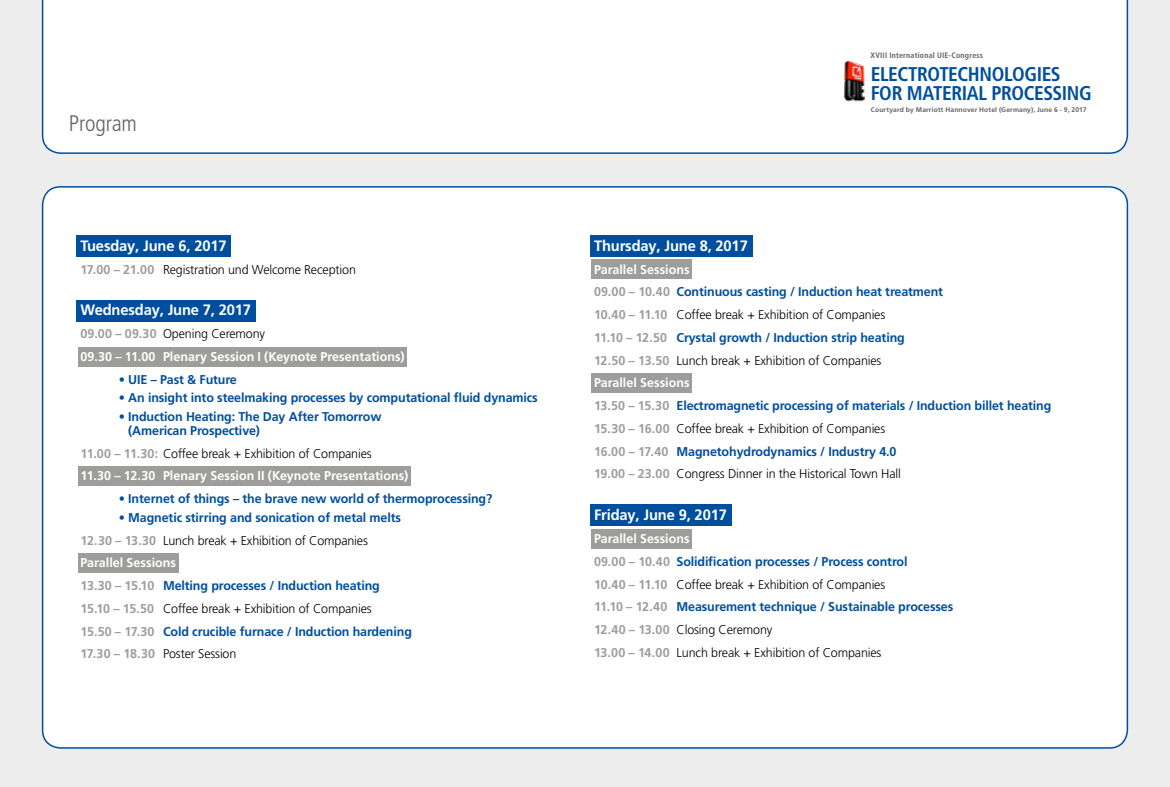
<style>
.page{position:relative;width:1170px;height:787px;background:#fff}
.page>*{position:absolute;margin:0;border:0;box-sizing:border-box;transform-origin:0 0}
.t1{font:300 condensed 22.5px "Frutiger LT Pro";letter-spacing:-.01em;color:#646363}
.t2{font:700 condensed 19.95px/18.9px "Frutiger LT Pro";letter-spacing:-.02em;color:#004f9f}
.Hinterlegung_Tag{font:700 15px "Frutiger LT Pro";letter-spacing:-.01em;color:#fff}
.t3{font:700 12.75px/14.2px "Frutiger LT Pro";letter-spacing:-.01em;color:#004f9f}
.t4{font:300 12.75px "Frutiger LT Pro";letter-spacing:-.01em;color:#000}
.Hinterlegung{font:700 12.75px "Frutiger LT Pro";color:#fff}
.t5{font:700 condensed 7.95px "Frutiger LT Pro";letter-spacing:.03em;color:#646363}
.t6{font:700 6.75px "Frutiger LT Pro";letter-spacing:.02em;color:#646363}
.s1{font-weight:700;color:#9d9d9c}
.s2{color:#9d9d9c}
</style>
<div class="page">
<div style="left:0;top:0;width:1169px;height:787px;background:#ededed"></div>
<div style="left:41px;top:0;width:1087px;height:154px;background:#fff"></div>
<img style="left:843px;top:60px;width:21px;height:44px">
<div style="left:43px;top:187px;width:1084px;height:561px;background:#fff;border-radius:18px"></div>
<div style="left:76px;top:235px;width:155px;height:22px;background:#004f9f"></div>
<div style="left:76px;top:300px;width:179px;height:21px;background:#004f9f"></div>
<div style="left:78px;top:347px;width:329px;height:19px;background:#9d9d9c"></div>
<div style="left:78px;top:466px;width:332px;height:20px;background:#9d9d9c"></div>
<div style="left:78px;top:553px;width:100px;height:19px;background:#9d9d9c"></div>
<div style="left:589px;top:235px;width:163px;height:22px;background:#004f9f"></div>
<div style="left:592px;top:260px;width:99px;height:19px;background:#9d9d9c"></div>
<div style="left:592px;top:373px;width:99px;height:20px;background:#9d9d9c"></div>
<div style="left:589px;top:504px;width:142px;height:22px;background:#004f9f"></div>
<div style="left:592px;top:529px;width:99px;height:19px;background:#9d9d9c"></div>
<p class="t1" style="left:69px;top:111px;width:70px">Program</p>
<p class="Hinterlegung_Tag" style="left:80px;top:237px;width:148px">Tuesday, June 6, 2017</p>
<p class="t4" style="left:80px;top:262px;width:277px"><span class="s1">17.00 – 21.00</span> Registration und Welcome Reception</p>
<p class="Hinterlegung_Tag" style="left:80px;top:301px;width:172px">Wednesday, June 7, 2017</p>
<p class="t4" style="left:80px;top:326px;width:186px"><span class="s1">09.00 – 09.30</span> Opening Ceremony</p>
<p class="Hinterlegung" style="left:80px;top:349px;width:325px">09.30 – 11.00 Plenary Session I (Keynote Presentations)</p>
<p class="t3" style="left:119px;top:372px;width:120px">• UIE – Past &amp; Future</p>
<p class="t3" style="left:119px;top:390px;width:420px">• An insight into steelmaking processes by computational fluid dynamics</p>
<p class="t3" style="left:128px;top:409px;width:255px;text-indent:-9px">• Induction Heating: The Day After Tomorrow (American Prospective)</p>
<p class="t4" style="left:80px;top:446px;width:293px"><span class="s1">11.00 – 11.30:</span> Coffee break + Exhibition of Companies</p>
<p class="Hinterlegung" style="left:80px;top:468px;width:329px">11.30 – 12.30 Plenary Session II (Keynote Presentations)</p>
<p class="t3" style="left:119px;top:491px;width:375px">• Internet of things – the brave new world of thermoprocessing?</p>
<p class="t3" style="left:119px;top:510px;width:284px">• Magnetic stirring and sonication of metal melts</p>
<p class="t4" style="left:80px;top:532px;width:289px"><span class="s1">12.30 – 13.30</span> Lunch break + Exhibition of Companies</p>
<p class="Hinterlegung" style="left:80px;top:555px;width:97px">Parallel Sessions</p>
<p class="t3" style="left:80px;top:578px;width:301px"><span class="s2">13.30 – 15.10</span> Melting processes / Induction heating</p>
<p class="t4" style="left:80px;top:601px;width:293px"><span class="s1">15.10 – 15.50</span> Coffee break + Exhibition of Companies</p>
<p class="t3" style="left:80px;top:624px;width:333px"><span class="s2">15.50 – 17.30</span> Cold crucible furnace / Induction hardening</p>
<p class="t4" style="left:80px;top:646px;width:157px"><span class="s1">17.30 – 18.30</span> Poster Session</p>
<p class="t5" style="left:870px;top:51px;width:114px">XVIII International UIE-Congress</p>
<h2 class="t2" style="left:870px;top:64px;width:222px">ELECTROTECHNOLOGIES<br>FOR MATERIAL PROCESSING</h2>
<p class="t6" style="left:870px;top:106px;width:217px">Courtyard by Marriott Hannover Hotel (Germany), June 6 - 9, 2017</p>
<p class="Hinterlegung_Tag" style="left:594px;top:237px;width:155px">Thursday, June 8, 2017</p>
<p class="Hinterlegung" style="left:594px;top:262px;width:97px">Parallel Sessions</p>
<p class="t3" style="left:594px;top:285px;width:350px"><span class="s2">09.00 – 10.40</span> Continuous casting / Induction heat treatment</p>
<p class="t4" style="left:594px;top:307px;width:293px"><span class="s1">10.40 – 11.10</span> Coffee break + Exhibition of Companies</p>
<p class="t3" style="left:594px;top:330px;width:312px"><span class="s2">11.10 – 12.50</span> Crystal growth / Induction strip heating</p>
<p class="t4" style="left:594px;top:353px;width:289px"><span class="s1">12.50 – 13.50</span> Lunch break + Exhibition of Companies</p>
<p class="Hinterlegung" style="left:594px;top:375px;width:97px">Parallel Sessions</p>
<p class="t3" style="left:594px;top:398px;width:459px"><span class="s2">13.50 – 15.30</span> Electromagnetic processing of materials / Induction billet heating</p>
<p class="t4" style="left:594px;top:421px;width:293px"><span class="s1">15.30 – 16.00</span> Coffee break + Exhibition of Companies</p>
<p class="t3" style="left:594px;top:444px;width:304px"><span class="s2">16.00 – 17.40</span> Magnetohydrodynamics / Industry 4.0</p>
<p class="t4" style="left:594px;top:466px;width:308px"><span class="s1">19.00 – 23.00</span> Congress Dinner in the Historical Town Hall</p>
<p class="Hinterlegung_Tag" style="left:594px;top:506px;width:134px">Friday, June 9, 2017</p>
<p class="Hinterlegung" style="left:594px;top:531px;width:97px">Parallel Sessions</p>
<p class="t3" style="left:594px;top:554px;width:315px"><span class="s2">09.00 – 10.40</span> Solidification processes / Process control</p>
<p class="t4" style="left:594px;top:576px;width:293px"><span class="s1">10.40 – 11.10</span> Coffee break + Exhibition of Companies</p>
<p class="t3" style="left:594px;top:600px;width:361px"><span class="s2">11.10 – 12.40</span> Measurement technique / Sustainable processes</p>
<p class="t4" style="left:594px;top:622px;width:180px"><span class="s1">12.40 – 13.00</span> Closing Ceremony</p>
<p class="t4" style="left:594px;top:645px;width:289px"><span class="s1">13.00 – 14.00</span> Lunch break + Exhibition of Companies</p>
</div>
